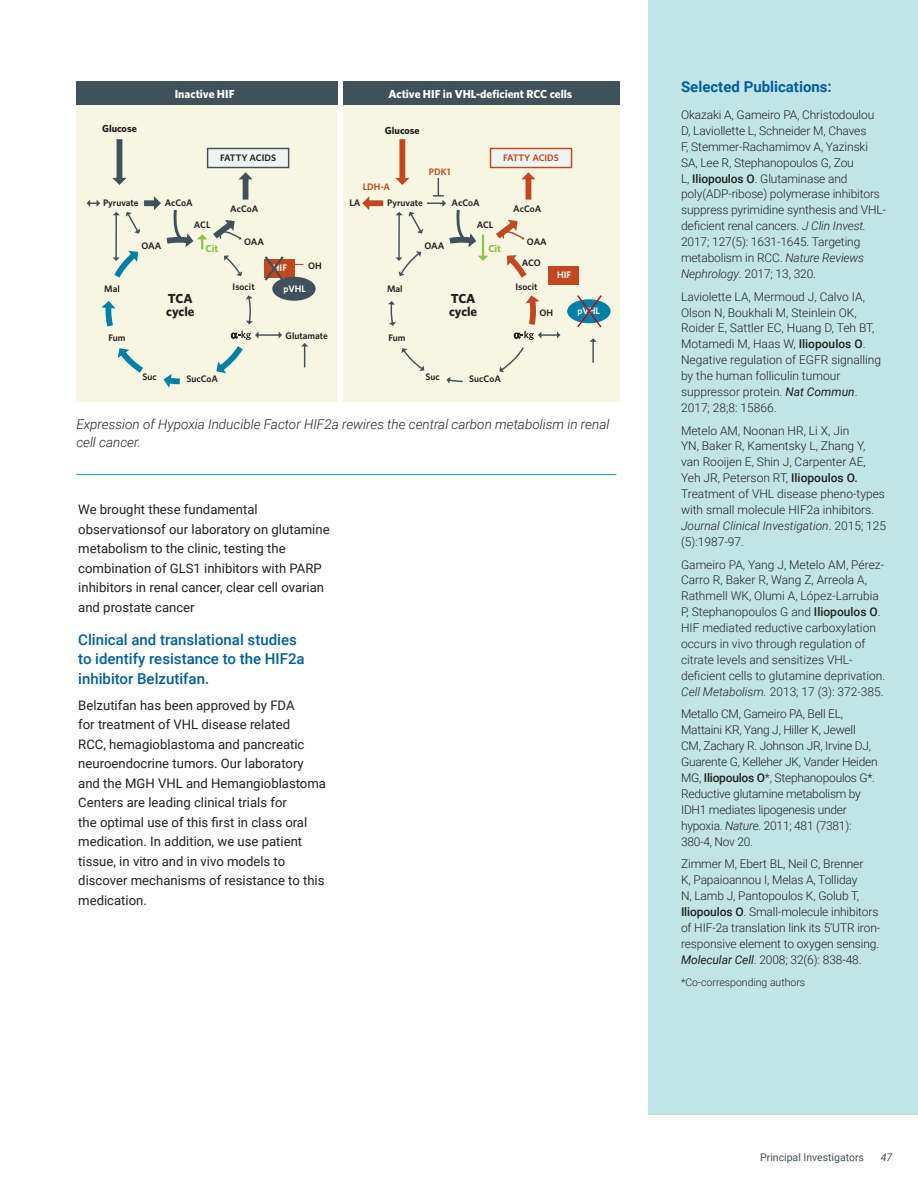
<style>
.page{position:relative;width:918px;height:1188px;background:#fff}
.page>*{position:absolute;margin:0;border:0;box-sizing:border-box;transform-origin:0 0}
.Body_head{font:500 15px/19.5px "Roboto";color:#005e9e}
.Publications_Head{font:700 15px "Roboto";color:#005e9e}
.t1{font:italic 300 13.5px/18px "Roboto";color:#231f20}
.Body_copy{font:13.2px/19.5px "Roboto";color:#231f20}
.t2{font:700 13.05px/13px "Whitney";color:#231f20}
.Publications{font:300 12px/15.9px "Roboto";letter-spacing:-.01em;color:#231f20}
.t3{font:700 11.55px "Whitney";color:#fff}
.Publications-2{font:300 10.5px "Roboto";color:#231f20}
.t4{font:10.5px "Roboto";color:#41515b}
.t5{font:italic 10.5px "Roboto";color:#41515b}
.t6{font:700 10.2px "Whitney";color:#231f20}
.t7{font:700 10.2px "Whitney";color:#8bc63e}
.t8{font:600 9.45px "Whitney";color:#231f20}
.t9{font:600 9.45px "Whitney";color:#c3481f}
.t10{font:600 9.45px "Whitney";color:#fff}
.s1{font-weight:500}
.s2{font-style:italic}
.s3{font-weight:400;font-style:italic}
</style>
<div class="page">
<div style="left:648px;top:0;width:270px;height:1115px;background:#c1e5e5"></div>
<div style="left:76px;top:81px;width:262px;height:321px;background:#f7f6e3"></div>
<div style="left:343px;top:81px;width:277px;height:321px;background:#f7f6e3"></div>
<svg style="left:101px;top:301px;width:15px;height:26px"></svg>
<svg style="left:117px;top:348px;width:26px;height:25px"></svg>
<svg style="left:163px;top:374px;width:17px;height:14px"></svg>
<div style="left:117px;top:139px;width:5px;height:40px;background:#41515b"></div>
<svg style="left:112px;top:178px;width:15px;height:7px"></svg>
<svg style="left:126px;top:212px;width:14px;height:22px"></svg>
<svg style="left:87px;top:200px;width:13px;height:7px"></svg>
<div style="left:144px;top:200px;width:11px;height:6px;background:#41515b"></div>
<div style="left:243px;top:178px;width:5px;height:22px;background:#41515b"></div>
<svg style="left:239px;top:172px;width:13px;height:7px"></svg>
<hr style="left:115px;top:215px;width:2px;height:43px;background:#41515b">
<svg style="left:113px;top:212px;width:7px;height:3px"></svg>
<svg style="left:112px;top:247px;width:27px;height:31px"></svg>
<svg style="left:301px;top:343px;width:7px;height:24px"></svg>
<svg style="left:246px;top:295px;width:7px;height:29px"></svg>
<svg style="left:224px;top:255px;width:18px;height:21px"></svg>
<svg style="left:388px;top:301px;width:8px;height:25px"></svg>
<svg style="left:401px;top:348px;width:23px;height:23px"></svg>
<svg style="left:446px;top:377px;width:17px;height:7px"></svg>
<svg style="left:499px;top:347px;width:25px;height:25px"></svg>
<div style="left:399px;top:139px;width:6px;height:40px;background:#c3481f"></div>
<div style="left:368px;top:200px;width:15px;height:6px;background:#c3481f"></div>
<svg style="left:362px;top:196px;width:7px;height:14px"></svg>
<hr style="left:592px;top:341px;width:2px;height:22px;background:#41515b">
<svg style="left:590px;top:338px;width:7px;height:4px"></svg>
<div style="left:344px;top:81px;width:276px;height:24px;background:#41515b"></div>
<div style="left:76px;top:81px;width:262px;height:24px;background:#41515b"></div>
<hr style="left:258px;top:334px;width:21px;height:2px;background:#41515b">
<svg style="left:216px;top:331px;width:43px;height:43px"></svg>
<svg style="left:279px;top:332px;width:3px;height:6px"></svg>
<svg style="left:154px;top:196px;width:88px;height:53px"></svg>
<div style="left:208px;top:148px;width:81px;height:20px;background:#eef4f1"></div>
<div style="left:207px;top:148px;width:82px;height:20px;border:1px solid #41515b"></div>
<svg style="left:514px;top:295px;width:46px;height:45px"></svg>
<div style="left:567px;top:299px;width:44px;height:24px;background:#0080a7;border-radius:50%"></div>
<div style="left:549px;top:266px;width:30px;height:19px;background:#c3481f"></div>
<div style="left:490px;top:148px;width:82px;height:20px;background:#eef4f1"></div>
<div style="left:490px;top:148px;width:82px;height:20px;border:1px solid #c3481f"></div>
<svg style="left:395px;top:172px;width:141px;height:106px"></svg>
<svg style="left:576px;top:295px;width:27px;height:33px"></svg>
<svg style="left:264px;top:256px;width:40px;height:27px"></svg>
<div style="left:272px;top:277px;width:44px;height:24px;background:#41515b;border-radius:50%"></div>
<hr style="left:76px;top:474px;width:540px;height:1px;background:#00aab8">
<p class="t6" style="left:102px;top:123px;width:36px">Glucose</p>
<p class="t8" style="left:103px;top:196px;width:37px">Pyruvate</p>
<p class="t3" style="left:175px;top:87px;width:61px">Inactive HIF</p>
<p class="t3" style="left:388px;top:87px;width:185px">Active HIF in VHL-deficient RCC cells</p>
<p class="t8" style="left:220px;top:152px;width:57px">FATTY ACIDS</p>
<p class="t8" style="left:165px;top:196px;width:30px">AcCoA</p>
<p class="t8" style="left:194px;top:219px;width:18px">ACL</p>
<p class="t8" style="left:230px;top:203px;width:30px">AcCoA</p>
<p class="t6" style="left:385px;top:124px;width:36px">Glucose</p>
<p class="t9" style="left:363px;top:181px;width:29px">LDH-A</p>
<p class="t9" style="left:429px;top:166px;width:23px">PDK1</p>
<p class="t8" style="left:349px;top:196px;width:13px">LA</p>
<p class="t8" style="left:387px;top:196px;width:37px">Pyruvate</p>
<p class="t8" style="left:452px;top:197px;width:30px">AcCoA</p>
<p class="t8" style="left:477px;top:219px;width:18px">ACL</p>
<p class="t9" style="left:503px;top:152px;width:57px">FATTY ACIDS</p>
<p class="t8" style="left:513px;top:203px;width:30px">AcCoA</p>
<p class="t8" style="left:104px;top:283px;width:17px">Mal</p>
<p class="t8" style="left:108px;top:331px;width:19px">Fum</p>
<p class="t8" style="left:142px;top:240px;width:21px">OAA</p>
<p class="t7" style="left:206px;top:242px;width:14px">Cit</p>
<p class="t2" style="left:166px;top:292px;width:30px">TCA cycle</p>
<p class="t8" style="left:143px;top:371px;width:16px">Suc</p>
<p class="t8" style="left:186px;top:373px;width:33px">SucCoA</p>
<p class="t8" style="left:244px;top:236px;width:21px">OAA</p>
<p class="t8" style="left:233px;top:281px;width:23px">Isocit</p>
<p class="t10" style="left:273px;top:262px;width:16px">HIF</p>
<p class="t8" style="left:308px;top:260px;width:15px">OH</p>
<p class="t10" style="left:283px;top:283px;width:24px">pVHL</p>
<p class="t8" style="left:286px;top:330px;width:44px">Glutamate</p>
<p class="t8" style="left:387px;top:283px;width:17px">Mal</p>
<p class="t8" style="left:388px;top:332px;width:19px">Fum</p>
<p class="t8" style="left:424px;top:240px;width:21px">OAA</p>
<p class="t7" style="left:489px;top:242px;width:14px">Cit</p>
<p class="t2" style="left:449px;top:292px;width:30px">TCA cycle</p>
<p class="t8" style="left:527px;top:236px;width:21px">OAA</p>
<p class="t8" style="left:522px;top:257px;width:20px">ACO</p>
<p class="t8" style="left:516px;top:281px;width:23px">Isocit</p>
<p class="t10" style="left:557px;top:269px;width:16px">HIF</p>
<p class="t8" style="left:539px;top:307px;width:15px">OH</p>
<p class="t10" style="left:577px;top:305px;width:24px">pVHL</p>
<p class="t8" style="left:425px;top:371px;width:16px">Suc</p>
<p class="t8" style="left:469px;top:373px;width:33px">SucCoA</p>
<p class="t1" style="left:76px;top:415px;width:535px">Expression of Hypoxia Inducible Factor HIF2a rewires the central carbon metabolism in renal cell cancer.</p>
<p class="Body_copy" style="left:78px;top:499px;width:253px">We brought these fundamental observationsof our laboratory on glutamine metabolism to the clinic, testing the combination of GLS1 inhibitors with PARP inhibitors in renal cancer, clear cell ovarian and prostate cancer</p>
<p class="Body_head" style="left:78px;top:629px;width:228px">Clinical and translational studies to identify resistance to the HIF2a inhibitor Belzutifan.</p>
<p class="Body_copy" style="left:78px;top:695px;width:249px">Belzutifan has been approved by FDA<br>for treatment of VHL disease related<br>RCC, hemagioblastoma and pancreatic neuroendocrine tumors. Our laboratory and the MGH VHL and Hemangioblastoma Centers are leading clinical trials for<br>the optimal use of this first in class oral medication. In addition, we use patient tissue, in vitro and in vivo models to discover mechanisms of resistance to this medication.</p>
<p class="Publications_Head" style="left:681px;top:76px;width:152px">Selected Publications:</p>
<p class="Publications" style="left:681px;top:106px;width:207px">Okazaki A, Gameiro PA, Christodoulou D, Laviollette L, Schneider M, Chaves<br>F, Stemmer-Rachamimov A, Yazinski SA, Lee R, Stephanopoulos G, Zou<br>L, <span class="s1">Iliopoulos O</span>. Glutaminase and poly(ADP-ribose) polymerase inhibitors suppress pyrimidine synthesis and VHL&shy;deficient renal cancers. <span class="s2">J Clin Invest.<br></span>2017; 127(5): 1631-1645. Targeting metabolism in RCC. <span class="s2">Nature Reviews Nephrology</span>. 2017; 13, 320.</p>
<p class="Publications" style="left:681px;top:288px;width:202px">Laviolette LA, Mermoud J, Calvo IA,<br>Olson N, Boukhali M, Steinlein OK,<br>Roider E, Sattler EC, Huang D, Teh BT,<br>Motamedi M, Haas W, <span class="s1">Iliopoulos O</span>.<br>Negative regulation of EGFR signalling by the human folliculin tumour suppressor protein. <span class="s3">Nat Commun</span>.<br>2017; 28;8: 15866.</p>
<p class="Publications" style="left:681px;top:422px;width:207px">Metelo AM, Noonan HR, Li X, Jin<br>YN, Baker R, Kamentsky L, Zhang Y, van Rooijen E, Shin J, Carpenter AE, Yeh JR, Peterson RT, <span class="s1">Iliopoulos O.<br></span>Treatment of VHL disease pheno-types with small molecule HIF2a inhibitors.<br><span class="s2">Journal Clinical Investigation</span>. 2015; 125 (5):1987-97.</p>
<p class="Publications" style="left:681px;top:556px;width:206px">Gameiro PA, Yang J, Metelo AM, Pérez-Carro R, Baker R, Wang Z, Arreola A, Rathmell WK, Olumi A, López-Larrubia P, Stephanopoulos G and <span class="s1">Iliopoulos O</span>.<br>HIF mediated reductive carboxylation occurs in vivo through regulation of citrate levels and sensitizes VHL&shy;deficient cells to glutamine deprivation.<br><span class="s2">Cell Metabolism.</span> 2013; 17 (3): 372-385.</p>
<p class="Publications" style="left:681px;top:706px;width:198px">Metallo CM, Gameiro PA, Bell EL, Mattaini KR, Yang J, Hiller K, Jewell CM, Zachary R. Johnson JR, Irvine DJ, Guarente G, Kelleher JK, Vander Heiden MG, <span class="s1">Iliopoulos O</span>*, Stephanopoulos G*.<br>Reductive glutamine metabolism by IDH1 mediates lipogenesis under hypoxia. <span class="s2">Nature</span>. 2011; 481 (7381):<br>380-4, Nov 20.</p>
<p class="Publications" style="left:681px;top:856px;width:201px">Zimmer M, Ebert BL, Neil C, Brenner<br>K, Papaioannou I, Melas A, Tolliday<br>N, Lamb J, Pantopoulos K, Golub T, <span class="s1">Iliopoulos O</span>. Small-molecule inhibitors of HIF-2a translation link its 5’UTR iron&shy;responsive element to oxygen sensing.<br><span class="s3">Molecular Cell</span>. 2008; 32(6): 838-48.</p>
<p class="Publications-2" style="left:681px;top:975px;width:126px">*Co-corresponding authors</p>
<p class="t4" style="left:760px;top:1150px;width:105px">Principal Investigators</p>
<p class="t5" style="left:881px;top:1150px;width:13px">47</p>
</div>
